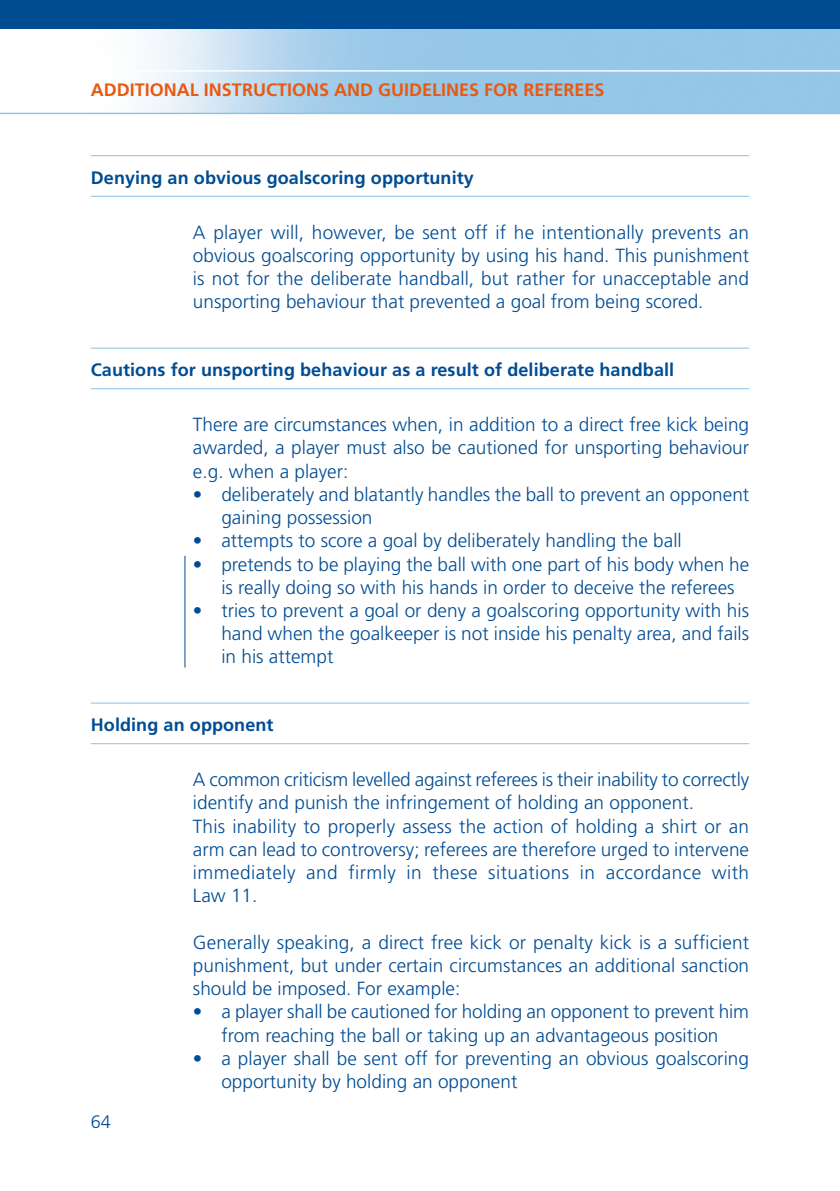
<style>
.page{position:relative;width:840px;height:1191px;background:#fff}
.page>*{position:absolute;margin:0;border:0;box-sizing:border-box;transform-origin:0 0}
.t1{font:300 19px/23.2px "Frutiger";color:#004c93;text-align:justify}
.t2{font:700 18px "Frutiger";letter-spacing:.005em;color:#004c93}
.t3{font:700 18px "Frutiger";color:#e85911}
.t4{font:300 18px "Frutiger";color:#004c93}
</style>
<div class="page">
<img style="left:0;top:28px;width:839px;height:85px">
<div style="left:0;top:0;width:839px;height:28px;background:#004c93"></div>
<hr style="left:0;top:70px;width:839px;height:2px;background:#fff">
<hr style="left:0;top:113px;width:839px;height:1px;background:#8ac2e6">
<hr style="left:91px;top:155px;width:657px;height:1px;background:#8ac2e6">
<hr style="left:91px;top:196px;width:657px;height:1px;background:#8ac2e6">
<hr style="left:91px;top:348px;width:657px;height:1px;background:#8ac2e6">
<hr style="left:91px;top:388px;width:657px;height:1px;background:#8ac2e6">
<hr style="left:91px;top:702px;width:657px;height:1px;background:#8ac2e6">
<hr style="left:91px;top:743px;width:657px;height:1px;background:#8ac2e6">
<hr style="left:184px;top:556px;width:1px;height:111px;background:#004c93">
<p class="t3" style="left:91px;top:82px;width:515px">ADDITIONAL INSTRUCTIONS AND GUIDELINES FOR REFEREES</p>
<p class="t2" style="left:91px;top:170px;width:384px">Denying an obvious goalscoring opportunity</p>
<p class="t1" style="left:193px;top:222px;width:557px">A player will, however, be sent off if he intentionally prevents an obvious goalscoring opportunity by using his hand. This punishment is not for the deliberate handball, but rather for unacceptable and unsporting behaviour that prevented a goal from being scored.</p>
<p class="t2" style="left:91px;top:362px;width:584px">Cautions for unsporting behaviour as a result of deliberate handball</p>
<p class="t1" style="left:193px;top:414px;width:557px">There are circumstances when, in addition to a direct free kick being awarded, a player must also be cautioned for unsporting behaviour e.g. when a player:</p>
<p class="t1" style="left:221px;top:484px;width:529px;text-indent:-28px">• deliberately and blatantly handles the ball to prevent an opponent gaining possession</p>
<p class="t1" style="left:193px;top:530px;width:490px">• attempts to score a goal by deliberately handling the ball</p>
<p class="t1" style="left:221px;top:554px;width:529px;text-indent:-28px">• pretends to be playing the ball with one part of his body when he is really doing so with his hands in order to deceive the referees</p>
<p class="t1" style="left:221px;top:600px;width:529px;text-indent:-28px">• tries to prevent a goal or deny a goalscoring opportunity with his hand when the goalkeeper is not inside his penalty area, and fails in his attempt</p>
<p class="t2" style="left:91px;top:717px;width:184px">Holding an opponent</p>
<p class="t1" style="left:193px;top:769px;width:557px;text-align:left">A common criticism levelled against referees is their inability to correctly identify and punish the infringement of holding an opponent.<br>This inability to properly assess the action of holding a shirt or an arm can lead to controversy; referees are therefore urged to intervene immediately and firmly in these situations in accordance with Law 11.</p>
<p class="t1" style="left:193px;top:932px;width:557px">Generally speaking, a direct free kick or penalty kick is a sufficient punishment, but under certain circumstances an additional sanction should be imposed. For example:</p>
<p class="t1" style="left:193px;top:1001px;width:557px;text-align:center">• a player shall be cautioned for holding an opponent to prevent him from reaching the ball or taking up an advantageous position</p>
<p class="t1" style="left:221px;top:1048px;width:529px;text-indent:-28px">• a player shall be sent off for preventing an obvious goalscoring opportunity by holding an opponent</p>
<p class="t4" style="left:91px;top:1114px;width:22px">64</p>
</div>
